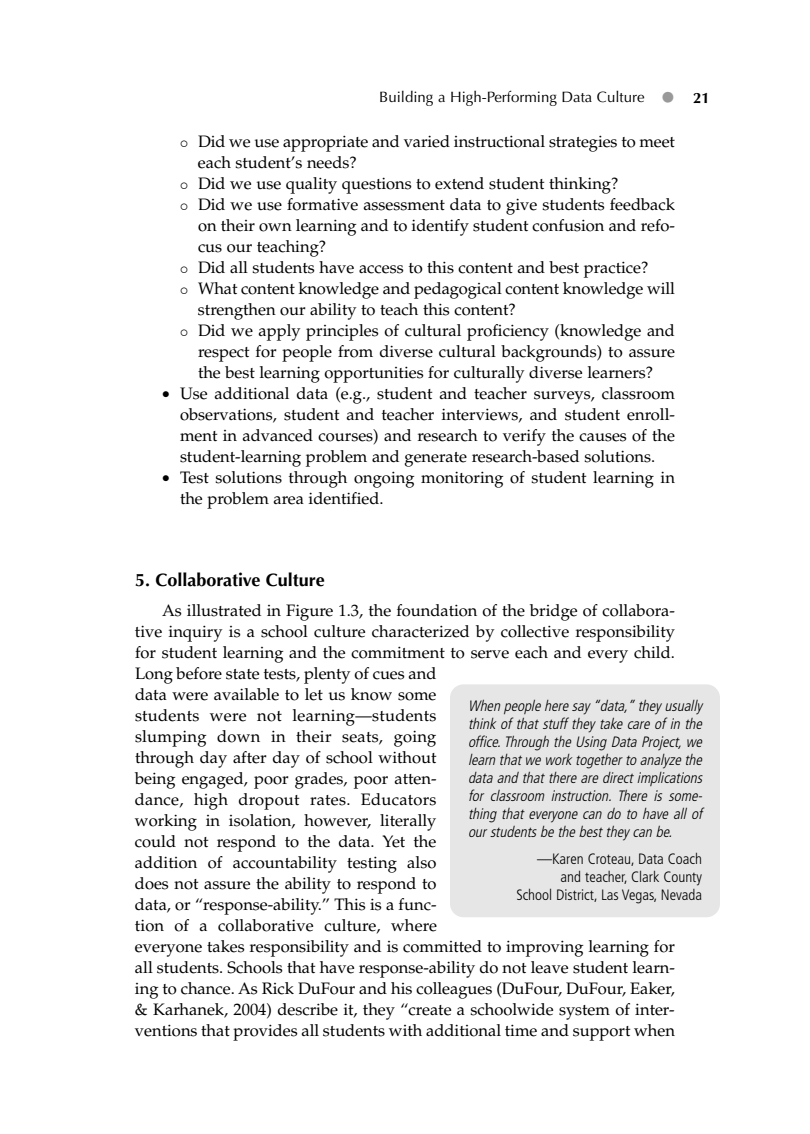
<style>
.page{position:relative;width:810px;height:1134px;background:#fff}
.page>*{position:absolute;margin:0;border:0;box-sizing:border-box;transform-origin:0 0}
.t1{font:700 18px "Optima";color:#000}
.t2{font:16.5px/21px "Palatino";color:#000}
.t3{font:italic 300 condensed 15px/18px "Frutiger";color:#000}
.t4{font:300 condensed 15px/18px "Frutiger";color:#000;text-align:right}
.t5{font:15px "Optima";color:#000}
.s1{color:#999}
.s2{font-weight:700}
</style>
<div class="page">
<div style="left:450px;top:684px;width:270px;height:233px;background:#e6e6e6;border-radius:14px"></div>
<p class="t5" style="left:379px;top:91px;width:332px">Building a High-Performing Data Culture <span class="s1">•</span> <span class="s2">21</span></p>
<p class="t2" style="left:198px;top:133px;width:479px">Did we use appropriate and varied instructional strategies to meet each student’s needs?<br>Did we use quality questions to extend student thinking?<br>Did we use formative assessment data to give students feedback on their own learning and to identify student confusion and refo&shy;cus our teaching?<br>Did all students have access to this content and best practice?<br>What content knowledge and pedagogical content knowledge will strengthen our ability to teach this content?<br>Did we apply principles of cultural proficiency (knowledge and respect for people from diverse cultural backgrounds) to assure the best learning opportunities for culturally diverse learners?</p>
<p class="t2" style="left:180px;top:385px;width:497px;text-align:justify;text-indent:-18px">• Use additional data (e.g., student and teacher surveys, classroom observations, student and teacher interviews, and student enroll&shy;ment in advanced courses) and research to verify the causes of the student-learning problem and generate research-based solutions.</p>
<p class="t2" style="left:180px;top:469px;width:497px;text-indent:-18px">• Test solutions through ongoing monitoring of student learning in the problem area identified.</p>
<p class="t1" style="left:135px;top:573px;width:191px">5. Collaborative Culture</p>
<p class="t2" style="left:135px;top:602px;width:542px;text-indent:27px">As illustrated in Figure 1.3, the foundation of the bridge of collabora&shy;tive inquiry is a school culture characterized by collective responsibility for student learning and the commitment to serve each and every child.<br>Long before state tests, plenty of cues and<br>data were available to let us know some<br>students were not learning—students<br>slumping down in their seats, going<br>through day after day of school without<br>being engaged, poor grades, poor atten-<br>dance, high dropout rates. Educators<br>working in isolation, however, literally<br>could not respond to the data. Yet the<br>addition of accountability testing also<br>does not assure the ability to respond to<br>data, or “response-ability.” This is a func-<br>tion of a collaborative culture, where<br>everyone takes responsibility and is committed to improving learning for all students. Schools that have response-ability do not leave student learn&shy;ing to chance. As Rick DuFour and his colleagues (DuFour, DuFour, Eaker, &amp; Karhanek, 2004) describe it, they “create a schoolwide system of inter&shy;ventions that provides all students with additional time and support when</p>
<p class="t3" style="left:468px;top:698px;width:239px">When people here say “data,” they usually think of that stuff they take care of in the office. Through the Using Data Project, we learn that we work together to analyze the data and that there are direct implications for classroom instruction. There is some&shy;thing that everyone can do to have all of our students be the best they can be.</p>
<p class="t4" style="left:516px;top:851px;width:187px">—Karen Croteau, Data Coach and teacher, Clark County<br>School District, Las Vegas, Nevada</p>
</div>
